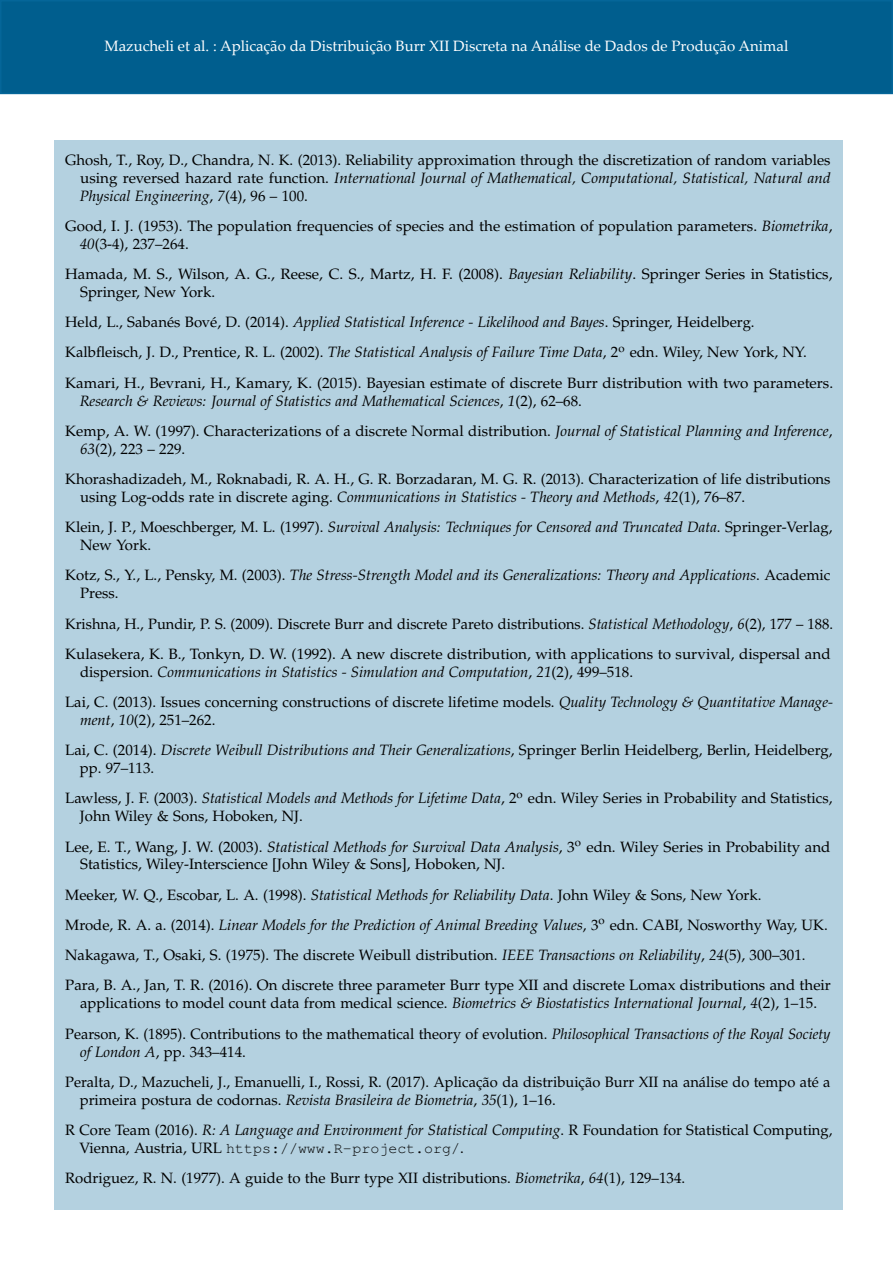
<style>
.page{position:relative;width:893px;height:1263px;background:#fff}
.page>*{position:absolute;margin:0;border:0;box-sizing:border-box;transform-origin:0 0}
.t1{font:15px/30.3px "URW Palladio L Roma";color:#000}
.t2{font:italic 15px/30.3px "URW Palladio L";color:#000}
.t3{font:15px "Palatino Linotype";color:#fff}
.s1{font-family:"URW Palladio L";font-style:italic}
.s2{font-family:"URW Palladio L Roma";font-style:normal}
.s3{font-family:"Nimbus Mon L"}
</style>
<div class="page">
<div style="left:0;top:0;width:893px;height:94px;background:#005e8e;border:2px solid #056699"></div>
<div style="left:54px;top:140px;width:789px;height:1069px;background:#b4d1e0"></div>
<p class="t3" style="left:105px;top:35px;width:685px">Mazucheli et al. : Aplicação da Distribuição Burr XII Discreta na Análise de Dados de Produção Animal</p>
<p class="t1" style="left:80px;top:151px;width:752px;line-height:18px;text-align:justify;text-indent:-14px">Ghosh, T., Roy, D., Chandra, N. K. (2013). Reliability approximation through the discretization of random variables using reversed hazard rate function. <span class="s1">International Journal of Mathematical, Computational, Statistical, Natural and Physical Engineering</span>, <span class="s1">7</span>(4), 96 – 100.</p>
<p class="t1" style="left:80px;top:217px;width:754px;line-height:18px;text-indent:-15px">Good, I. J. (1953). The population frequencies of species and the estimation of population parameters. <span class="s1">Biometrika</span>,<br><span class="s1">40</span>(3-4), 237–264.</p>
<p class="t1" style="left:80px;top:265px;width:754px;line-height:18px;text-indent:-15px">Hamada, M. S., Wilson, A. G., Reese, C. S., Martz, H. F. (2008). <span class="s1">Bayesian Reliability</span>. Springer Series in Statistics,<br>Springer, New York.</p>
<p class="t1" style="left:65px;top:307px;width:769px">Held, L., Sabanés Bové, D. (2014). <span class="s1">Applied Statistical Inference - Likelihood and Bayes</span>. Springer, Heidelberg.<br>Kalbfleisch, J. D., Prentice, R. L. (2002). <span class="s1">The Statistical Analysis of Failure Time Data</span>, 2<sup>o</sup> edn. Wiley, New York, NY.<br>Kamari, H., Bevrani, H., Kamary, K. (2015). Bayesian estimate of discrete Burr distribution with two parameters.</p>
<p class="t2" style="left:65px;top:386px;width:769px;text-indent:14px">Research &amp; Reviews: Journal of Statistics and Mathematical Sciences<span class="s2">,</span> 1<span class="s2">(2), 62–68.<br>Kemp, A. W. (1997). Characterizations of a discrete Normal distribution.</span> Journal of Statistical Planning and Inference<span class="s2">,</span></p>
<p class="t1" style="left:65px;top:434px;width:767px;text-indent:15px"><span class="s1">63</span>(2), 223 – 229.<br>Khorashadizadeh, M., Roknabadi, R. A. H., G. R. Borzadaran, M. G. R. (2013). Characterization of life distributions</p>
<p class="t2" style="left:65px;top:482px;width:769px;text-indent:15px"><span class="s2">using Log-odds rate in discrete aging.</span> Communications in Statistics - Theory and Methods<span class="s2">,</span> 42<span class="s2">(1), 76–87.<br>Klein, J. P., Moeschberger, M. L. (1997).</span> Survival Analysis: Techniques for Censored and Truncated Data<span class="s2">. Springer-Verlag,</span></p>
<p class="t2" style="left:65px;top:530px;width:767px;text-indent:15px"><span class="s2">New York.<br>Kotz, S., Y., L., Pensky, M. (2003).</span> The Stress-Strength Model and its Generalizations: Theory and Applications<span class="s2">. Academic</span></p>
<p class="t1" style="left:65px;top:578px;width:769px;text-indent:15px">Press.<br>Krishna, H., Pundir, P. S. (2009). Discrete Burr and discrete Pareto distributions. <span class="s1">Statistical Methodology</span>, <span class="s1">6</span>(2), 177 – 188.<br>Kulasekera, K. B., Tonkyn, D. W. (1992). A new discrete distribution, with applications to survival, dispersal and</p>
<p class="t1" style="left:65px;top:657px;width:769px;text-indent:15px">dispersion. <span class="s1">Communications in Statistics - Simulation and Computation</span>, <span class="s1">21</span>(2), 499–518.<br>Lai, C. (2013). Issues concerning constructions of discrete lifetime models. <span class="s1">Quality Technology &amp; Quantitative Manage-</span></p>
<p class="t1" style="left:65px;top:705px;width:769px;text-indent:15px"><span class="s1">ment</span>, <span class="s1">10</span>(2), 251–262.<br>Lai, C. (2014). <span class="s1">Discrete Weibull Distributions and Their Generalizations</span>, Springer Berlin Heidelberg, Berlin, Heidelberg,</p>
<p class="t1" style="left:65px;top:753px;width:769px;text-indent:14px">pp. 97–113.<br>Lawless, J. F. (2003). <span class="s1">Statistical Models and Methods for Lifetime Data</span>, 2<sup>o</sup> edn. Wiley Series in Probability and Statistics,</p>
<p class="t1" style="left:65px;top:801px;width:767px;text-indent:15px">John Wiley &amp; Sons, Hoboken, NJ.<br>Lee, E. T., Wang, J. W. (2003). <span class="s1">Statistical Methods for Survival Data Analysis</span>, 3<sup>o</sup> edn. Wiley Series in Probability and</p>
<p class="t1" style="left:65px;top:849px;width:767px;text-indent:15px">Statistics, Wiley-Interscience [John Wiley &amp; Sons], Hoboken, NJ.<br>Meeker, W. Q., Escobar, L. A. (1998). <span class="s1">Statistical Methods for Reliability Data</span>. John Wiley &amp; Sons, New York.<br>Mrode, R. A. a. (2014). <span class="s1">Linear Models for the Prediction of Animal Breeding Values</span>, 3<sup>o</sup> edn. CABI, Nosworthy Way, UK.<br>Nakagawa, T., Osaki, S. (1975). The discrete Weibull distribution. <span class="s1">IEEE Transactions on Reliability</span>, <span class="s1">24</span>(5), 300–301.<br>Para, B. A., Jan, T. R. (2016). On discrete three parameter Burr type XII and discrete Lomax distributions and their</p>
<p class="t1" style="left:65px;top:988px;width:767px;text-align:center">applications to model count data from medical science. <span class="s1">Biometrics &amp; Biostatistics International Journal</span>, <span class="s1">4</span>(2), 1–15.<br>Pearson, K. (1895). Contributions to the mathematical theory of evolution. <span class="s1">Philosophical Transactions of the Royal Society</span></p>
<p class="t1" style="left:65px;top:1036px;width:767px;text-indent:15px"><span class="s1">of London A</span>, pp. 343–414.<br>Peralta, D., Mazucheli, J., Emanuelli, I., Rossi, R. (2017). Aplicação da distribuição Burr XII na análise do tempo até a</p>
<p class="t1" style="left:65px;top:1084px;width:769px;text-indent:14px">primeira postura de codornas. <span class="s1">Revista Brasileira de Biometria</span>, <span class="s1">35</span>(1), 1–16.<br>R Core Team (2016). <span class="s1">R: A Language and Environment for Statistical Computing</span>. R Foundation for Statistical Computing,</p>
<p class="t1" style="left:65px;top:1133px;width:622px;text-indent:14px">Vienna, Austria, URL <span class="s3">https://www.R-project.org/</span>.<br>Rodriguez, R. N. (1977). A guide to the Burr type XII distributions. <span class="s1">Biometrika</span>, <span class="s1">64</span>(1), 129–134.</p>
</div>
